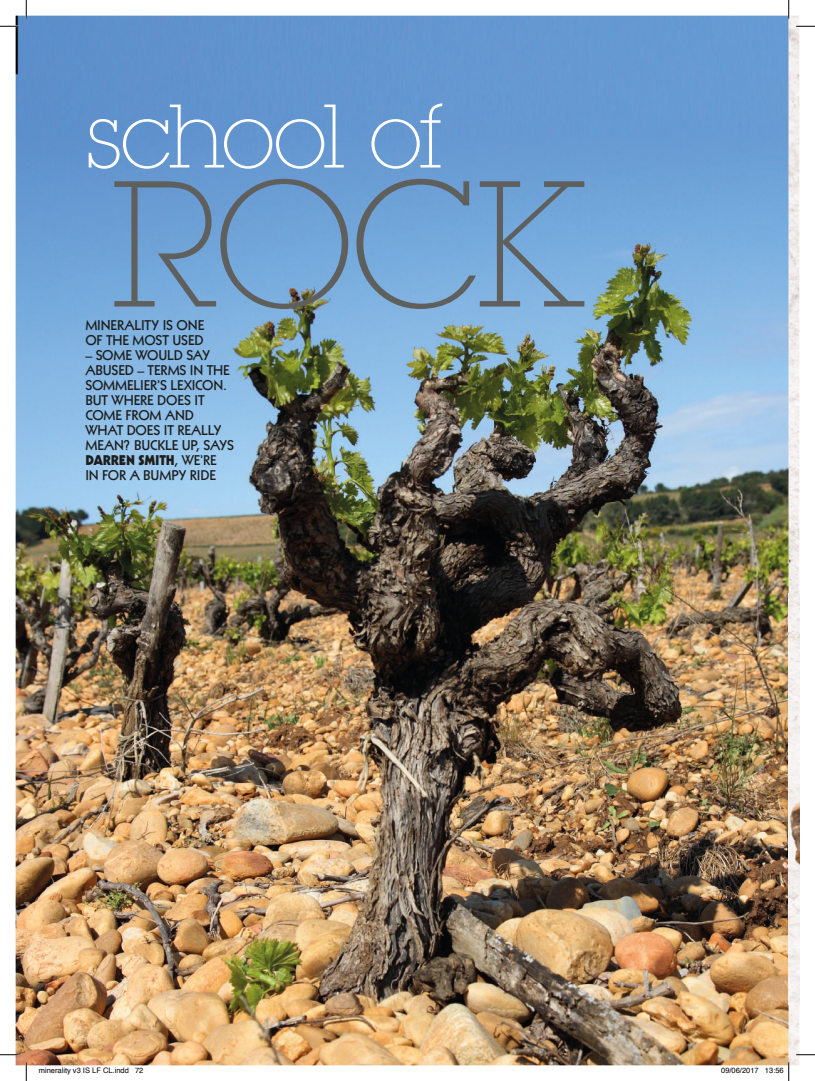
<style>
.page{position:relative;width:815px;height:1081px;background:#fff}
.page>*{position:absolute;margin:0;border:0;box-sizing:border-box;transform-origin:0 0}
.t1{font:300 176px "Lubalin Graph IT Cby BT Xtra";color:#5f5f5e}
.t2{font:300 88.38px "Lubalin Graph IT Cby BT Xtra";letter-spacing:-.06em;color:#fff}
.t3{font:13.75px/15px "Geometric 231 BT Bold C";letter-spacing:-.01em;color:#1d1d1b}
.t4{font:13.75px "Geometric 231 BT Heavy C";letter-spacing:-.01em;color:#1d1d1b}
.t5{font:7.5px "Helvetica";color:#000}
.s1{font-family:"Geometric 231 BT Bold C"}
</style>
<div class="page">
<img style="left:16px;top:16px;width:783px;height:1048px">
<img style="left:771px;top:593px;width:28px;height:410px">
<svg style="left:0;top:25px;width:19px;height:2px"></svg>
<svg style="left:796px;top:25px;width:18px;height:2px"></svg>
<svg style="left:0;top:1053px;width:19px;height:2px"></svg>
<svg style="left:796px;top:1053px;width:18px;height:2px"></svg>
<svg style="left:25px;top:0;width:2px;height:19px"></svg>
<svg style="left:25px;top:1061px;width:2px;height:19px"></svg>
<svg style="left:787px;top:0;width:2px;height:19px"></svg>
<svg style="left:765px;top:1061px;width:24px;height:19px"></svg>
<h2 class="t2" style="left:85px;top:82px;width:361px">school of</h2>
<h1 class="t1" style="left:108px;top:137px;width:476px">ROCK</h1>
<p class="t3" style="left:85px;top:317px;width:120px">MINERALITY IS ONE<br>OF THE MOST USED</p>
<p class="t3" style="left:85px;top:347px;width:150px">– SOME WOULD SAY<br>ABUSED – TERMS IN THE<br>SOMMELIER’S LEXICON.<br>BUT WHERE DOES IT<br>COME FROM AND<br>WHAT DOES IT REALLY<br>MEAN? BUCKLE UP, SAYS</p>
<p class="t4" style="left:85px;top:452px;width:133px">DARREN SMITH<span class="s1">, WE’RE</span></p>
<p class="t3" style="left:85px;top:467px;width:132px">IN FOR A BUMPY RIDE</p>
<p class="t5" style="left:39px;top:1064px;width:106px">minerality v3 IS LF CL.indd 72</p>
<p class="t5" style="left:721px;top:1064px;width:64px">09/06/2017 13:56</p>
</div>
